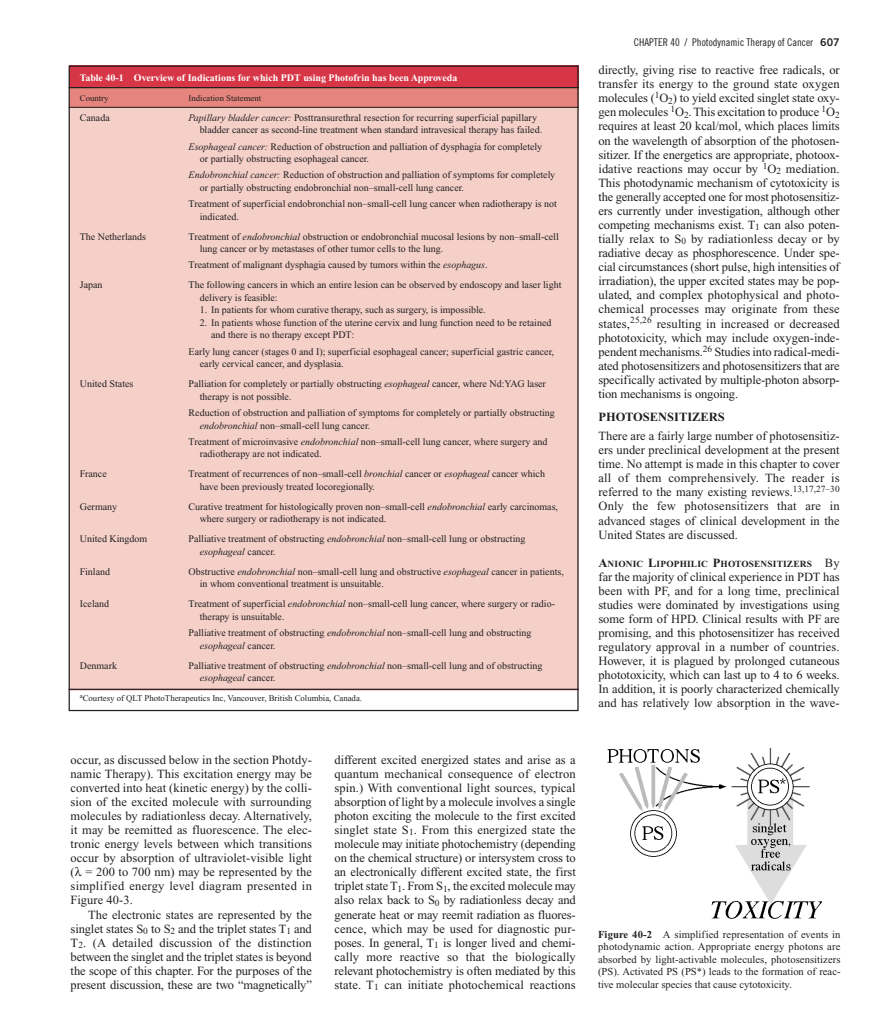
<style>
.page{position:relative;width:885px;height:1027px;background:#fff}
.page>*{position:absolute;margin:0;border:0;box-sizing:border-box;transform-origin:0 0}
.t1{font:12.5px/14px "Times New Roman";color:#231f1f;text-align:justify}
.t2{font:700 12.5px "Times New Roman";color:#231f1f}
.t3{font:10.62px/12.5px "Times New Roman";color:#231f1f;text-align:justify}
.t4{font:10.62px "Trade Gothic Cond Eighteen";color:#231f1f}
.t5{font:10px/12.5px "Times New Roman";color:#231f1f}
.t6{font:700 10px "Times New Roman";color:#fff}
.t7{font:700 9.38px "Times New Roman";letter-spacing:.02em;color:#231f1f}
.t8{font:8.75px "Times New Roman";color:#231f1f}
.s1{font-style:italic}
.s2{font-family:"Trade Gothic Bold Two"}
.s3{font-size:12.5px}
.s4{font-weight:400;font-size:12.5px}
.s5{font-weight:700}
</style>
<div class="page">
<div style="left:69px;top:105px;width:510px;height:585px;background:#f4d0c9"></div>
<div style="left:69px;top:66px;width:510px;height:22px;background:#d73647"></div>
<div style="left:69px;top:89px;width:510px;height:19px;background:#e5857e"></div>
<hr style="left:69px;top:87px;width:510px;height:1px;background:#231f1f">
<hr style="left:69px;top:107px;width:510px;height:1px;background:#231f1f">
<hr style="left:69px;top:688px;width:510px;height:1px;background:#231f1f">
<img style="left:607px;top:747px;width:214px;height:172px">
<p class="t6" style="left:80px;top:74px;width:379px">Table 40-1 Overview of Indications for which PDT using Photofrin has been Approveda</p>
<p class="t8" style="left:80px;top:95px;width:30px">Country</p>
<p class="t8" style="left:189px;top:95px;width:74px">Indication Statement</p>
<p class="t5" style="left:80px;top:112px;width:31px">Canada</p>
<p class="t5" style="left:200px;top:112px;width:344px;text-indent:-11px"><span class="s1">Papillary bladder cancer:</span> Posttransurethral resection for recurring superficial papillary bladder cancer as second-line treatment when standard intravesical therapy has failed.</p>
<p class="t5" style="left:200px;top:141px;width:344px;text-indent:-11px"><span class="s1">Esophageal cancer:</span> Reduction of obstruction and palliation of dysphagia for completely or partially obstructing esophageal cancer.</p>
<p class="t5" style="left:200px;top:170px;width:357px;text-indent:-11px"><span class="s1">Endobronchial cancer:</span> Reduction of obstruction and palliation of symptoms for completely or partially obstructing endobronchial non–small-cell lung cancer.</p>
<p class="t5" style="left:200px;top:198px;width:359px;text-indent:-11px">Treatment of superficial endobronchial non–small-cell lung cancer when radiotherapy is not indicated.</p>
<p class="t5" style="left:80px;top:231px;width:68px">The Netherlands</p>
<p class="t5" style="left:200px;top:231px;width:361px;text-indent:-11px">Treatment of <span class="s1">endobronchial</span> obstruction or endobronchial mucosal lesions by non–small-cell lung cancer or by metastases of other tumor cells to the lung.</p>
<p class="t5" style="left:189px;top:260px;width:301px">Treatment of malignant dysphagia caused by tumors within the <span class="s1">esophagus</span>.</p>
<p class="t5" style="left:80px;top:280px;width:24px">Japan</p>
<p class="t5" style="left:200px;top:280px;width:363px;text-indent:-11px">The following cancers in which an entire lesion can be observed by endoscopy and laser light delivery is feasible:</p>
<p class="t5" style="left:200px;top:305px;width:287px">1. In patients for whom curative therapy, such as surgery, is impossible.</p>
<p class="t5" style="left:211px;top:317px;width:342px;text-indent:-11px">2. In patients whose function of the uterine cervix and lung function need to be retained and there is no therapy except PDT:</p>
<p class="t5" style="left:200px;top:346px;width:356px;text-indent:-11px">Early lung cancer (stages 0 and I); superficial esophageal cancer; superficial gastric cancer, early cervical cancer, and dysplasia.</p>
<p class="t5" style="left:80px;top:378px;width:55px">United States</p>
<p class="t5" style="left:200px;top:378px;width:348px;text-indent:-11px">Palliation for completely or partially obstructing <span class="s1">esophageal</span> cancer, where Nd:YAG laser therapy is not possible.</p>
<p class="t5" style="left:200px;top:407px;width:357px;text-indent:-11px">Reduction of obstruction and palliation of symptoms for completely or partially obstructing <span class="s1">endobronchial</span> non–small-cell lung cancer.</p>
<p class="t5" style="left:200px;top:436px;width:349px;text-indent:-11px">Treatment of microinvasive <span class="s1">endobronchial</span> non–small-cell lung cancer, where surgery and radiotherapy are not indicated.</p>
<p class="t5" style="left:80px;top:468px;width:29px">France</p>
<p class="t5" style="left:200px;top:468px;width:347px;text-indent:-11px">Treatment of recurrences of non–small-cell <span class="s1">bronchial</span> cancer or <span class="s1">esophageal</span> cancer which have been previously treated locoregionally.</p>
<p class="t5" style="left:80px;top:501px;width:39px">Germany</p>
<p class="t5" style="left:200px;top:501px;width:360px;text-indent:-11px">Curative treatment for histologically proven non–small-cell <span class="s1">endobronchial</span> early carcinomas, where surgery or radiotherapy is not indicated.</p>
<p class="t5" style="left:80px;top:533px;width:69px">United Kingdom</p>
<p class="t5" style="left:200px;top:533px;width:327px;text-indent:-11px">Palliative treatment of obstructing <span class="s1">endobronchial</span> non–small-cell lung or obstructing <span class="s1">esophageal</span> cancer.</p>
<p class="t5" style="left:80px;top:566px;width:32px">Finland</p>
<p class="t5" style="left:200px;top:566px;width:366px;text-indent:-11px">Obstructive <span class="s1">endobronchial</span> non–small-cell lung and obstructive <span class="s1">esophageal</span> cancer in patients, in whom conventional treatment is unsuitable.</p>
<p class="t5" style="left:80px;top:598px;width:31px">Iceland</p>
<p class="t5" style="left:200px;top:598px;width:357px;text-indent:-11px">Treatment of superficial <span class="s1">endobronchial</span> non–small-cell lung cancer, where surgery or radio&shy;therapy is unsuitable.</p>
<p class="t5" style="left:200px;top:627px;width:333px;text-indent:-11px">Palliative treatment of obstructing <span class="s1">endobronchial</span> non–small-cell lung and obstructing <span class="s1">esophageal</span> cancer.</p>
<p class="t5" style="left:80px;top:660px;width:39px">Denmark</p>
<p class="t5" style="left:200px;top:660px;width:344px;text-indent:-11px">Palliative treatment of obstructing <span class="s1">endobronchial</span> non–small-cell lung and of obstructing <span class="s1">esophageal</span> cancer.</p>
<p class="t8" style="left:80px;top:695px;width:284px"><sup>a</sup>Courtesy of QLT PhotoTherapeutics Inc, Vancouver, British Columbia, Canada.</p>
<p class="t1" style="left:71px;top:753px;width:243px">occur, as discussed below in the section Photdy&shy;namic Therapy). This excitation energy may be converted into heat (kinetic energy) by the colli&shy;sion of the excited molecule with surrounding molecules by radiationless decay. Alternatively, it may be reemitted as fluorescence. The elec&shy;tronic energy levels between which transitions occur by absorption of ultraviolet-visible light ( = 200 to 700 nm) may be represented by the simplified energy level diagram presented in Figure 40-3.</p>
<p class="t1" style="left:71px;top:908px;width:243px;text-indent:18px">The electronic states are represented by the singlet states S<sub>0</sub> to S<sub>2</sub> and the triplet states T<sub>1</sub> and T<sub>2</sub>. (A detailed discussion of the distinction between the singlet and the triplet states is beyond the scope of this chapter. For the purposes of the present discussion, these are two “magnetically”</p>
<p class="t1" style="left:335px;top:753px;width:243px">different excited energized states and arise as a quantum mechanical consequence of electron spin.) With conventional light sources, typical absorption of light by a molecule involves a single photon exciting the molecule to the first excited singlet state S<sub>1</sub>. From this energized state the molecule may initiate photochemistry (depending on the chemical structure) or intersystem cross to an electronically different excited state, the first triplet state T<sub>1</sub>. From S<sub>1</sub>, the excited molecule may also relax back to S<sub>0</sub> by radiationless decay and generate heat or may reemit radiation as fluores&shy;cence, which may be used for diagnostic pur&shy;poses. In general, T<sub>1</sub> is longer lived and chemi&shy;cally more reactive so that the biologically relevant photochemistry is often mediated by this state. T<sub>1</sub> can initiate photochemical reactions</p>
<p class="t4" style="left:634px;top:38px;width:207px">CHAPTER 40 / Photodynamic Therapy of Cancer <span class="s2">607</span></p>
<p class="t1" style="left:598px;top:64px;width:243px">directly, giving rise to reactive free radicals, or transfer its energy to the ground state oxygen molecules (<sup>1</sup>O<sub>2</sub>) to yield excited singlet state oxy&shy;gen molecules <sup>1</sup>O<sub>2</sub>. This excitation to produce <sup>1</sup>O<sub>2 </sub>requires at least 20 kcal/mol, which places limits on the wavelength of absorption of the photosen&shy;sitizer. If the energetics are appropriate, photoox&shy;idative reactions may occur by <sup>1</sup>O<sub>2</sub> mediation.<br>This photodynamic mechanism of cytotoxicity is the generally accepted one for most photosensitiz&shy;ers currently under investigation, although other competing mechanisms exist. T<sub>1</sub> can also poten&shy;tially relax to S<sub>0</sub> by radiationless decay or by radiative decay as phosphorescence. Under spe&shy;cial circumstances (short pulse, high intensities of irradiation), the upper excited states may be pop&shy;ulated, and complex photophysical and photo&shy;chemical processes may originate from these states,<sup>25,26</sup> resulting in increased or decreased phototoxicity, which may include oxygen-inde&shy;pendent mechanisms.<sup>26</sup> Studies into radical-medi&shy;ated photosensitizers and photosensitizers that are specifically activated by multiple-photon absorp&shy;tion mechanisms is ongoing.</p>
<p class="t2" style="left:598px;top:412px;width:128px">PHOTOSENSITIZERS</p>
<p class="t1" style="left:598px;top:430px;width:243px">There are a fairly large number of photosensitiz&shy;ers under preclinical development at the present time. No attempt is made in this chapter to cover all of them comprehensively. The reader is referred to the many existing reviews.<sup>13,17,27–30<br></sup>Only the few photosensitizers that are in advanced stages of clinical development in the United States are discussed.</p>
<p class="t7" style="left:598px;top:560px;width:243px"><span class="s3">A</span>NIONIC <span class="s3">L</span>IPOPHILIC <span class="s3">P</span>HOTOSENSITIZERS <span class="s4">By</span></p>
<p class="t1" style="left:598px;top:570px;width:243px">far the majority of clinical experience in PDT has been with PF, and for a long time, preclinical studies were dominated by investigations using some form of HPD. Clinical results with PF are promising, and this photosensitizer has received regulatory approval in a number of countries.<br>However, it is plagued by prolonged cutaneous phototoxicity, which can last up to 4 to 6 weeks.<br>In addition, it is poorly characterized chemically and has relatively low absorption in the wave-</p>
<p class="t3" style="left:598px;top:928px;width:244px"><span class="s5">Figure 40-2</span> A simplified representation of events in photodynamic action. Appropriate energy photons are absorbed by light-activable molecules, photosensitizers (PS). Activated PS (PS*) leads to the formation of reac&shy;tive molecular species that cause cytotoxicity.</p>
</div>
